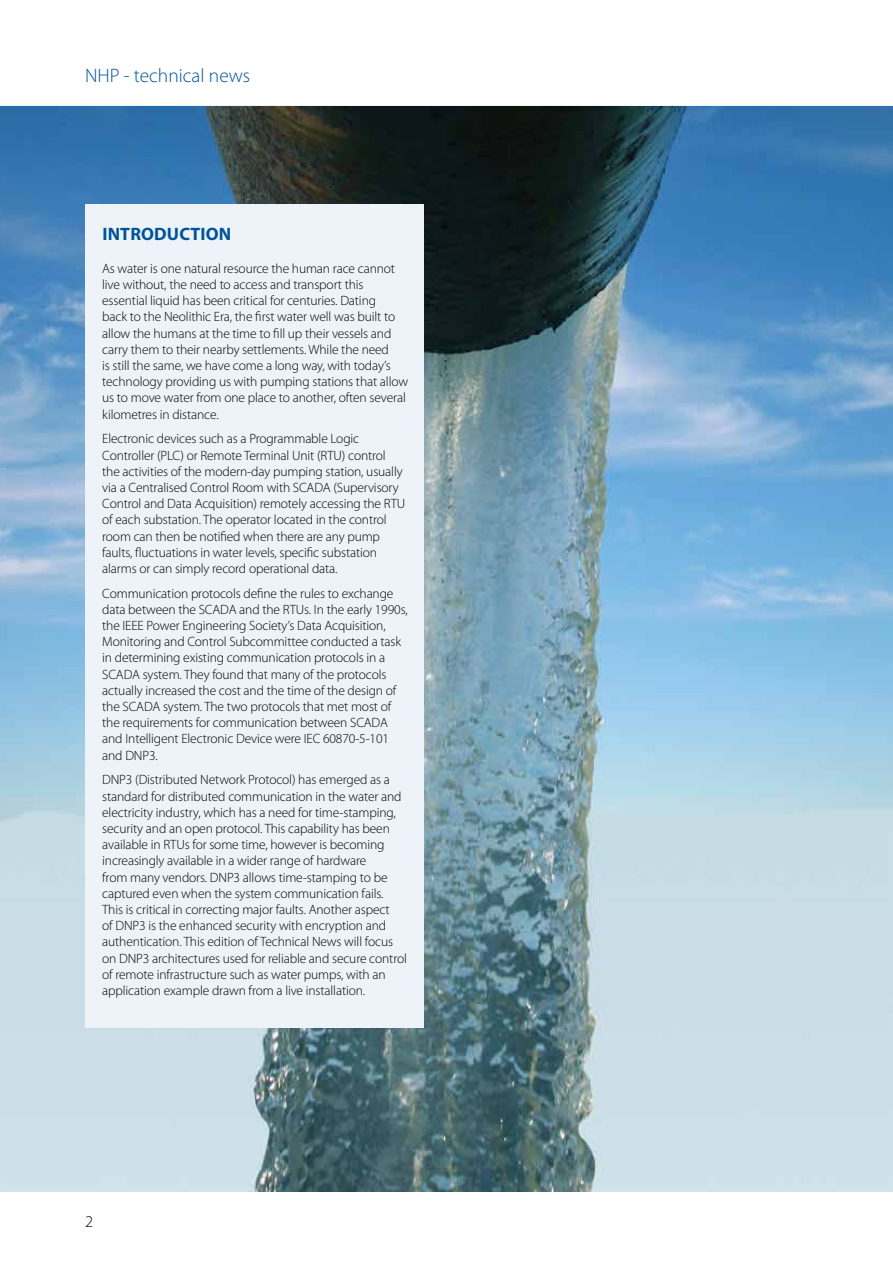
<style>
.page{position:relative;width:893px;height:1263px;background:#fff}
.page>*{position:absolute;margin:0;border:0;box-sizing:border-box;transform-origin:0 0}
.t1{font:300 19.5px "Myriad Pro";color:#00539b}
.t2{font:700 18px "Myriad Pro";letter-spacing:.01em;color:#00539b}
.t3{font:300 16.5px "Myriad Pro";color:#000}
.t4{font:300 13.5px/16.2px "Myriad Pro";letter-spacing:-.01em;color:#000}
</style>
<div class="page">
<hr style="left:0;top:106px;width:893px;height:1px;background:#00539b">
<img style="left:0;top:107px;width:893px;height:1084px">
<div style="left:85px;top:204px;width:339px;height:823px;background:#edf3f8"></div>
<h1 class="t1" style="left:85px;top:63px;width:167px">NHP - technical news</h1>
<h2 class="t2" style="left:102px;top:222px;width:130px">INTRODUCTION</h2>
<p class="t4" style="left:102px;top:260px;width:307px">As water is one natural resource the human race cannot live without, the need to access and transport this essential liquid has been critical for centuries. Dating<br>back to the Neolithic Era, the first water well was built to allow the humans at the time to fill up their vessels and carry them to their nearby settlements. While the need<br>is still the same, we have come a long way, with today’s technology providing us with pumping stations that allow us to move water from one place to another, often several kilometres in distance.</p>
<p class="t4" style="left:102px;top:431px;width:305px">Electronic devices such as a Programmable Logic Controller (PLC) or Remote Terminal Unit (RTU) control the activities of the modern-day pumping station, usually via a Centralised Control Room with SCADA (Supervisory Control and Data Acquisition) remotely accessing the RTU of each substation. The operator located in the control room can then be notified when there are any pump faults, fluctuations in water levels, specific substation alarms or can simply record operational data.</p>
<p class="t4" style="left:102px;top:585px;width:307px">Communication protocols define the rules to exchange data between the SCADA and the RTUs. In the early 1990s, the IEEE Power Engineering Society’s Data Acquisition, Monitoring and Control Subcommittee conducted a task in determining existing communication protocols in a SCADA system. They found that many of the protocols actually increased the cost and the time of the design of the SCADA system. The two protocols that met most of the requirements for communication between SCADA and Intelligent Electronic Device were IEC 60870-5-101 and DNP3.</p>
<p class="t4" style="left:102px;top:772px;width:306px">DNP3 (Distributed Network Protocol) has emerged as a standard for distributed communication in the water and electricity industry, which has a need for time-stamping, security and an open protocol. This capability has been available in RTUs for some time, however is becoming increasingly available in a wider range of hardware<br>from many vendors. DNP3 allows time-stamping to be captured even when the system communication fails.<br>This is critical in correcting major faults. Another aspect<br>of DNP3 is the enhanced security with encryption and authentication. This edition of Technical News will focus on DNP3 architectures used for reliable and secure control of remote infrastructure such as water pumps, with an application example drawn from a live installation.</p>
<p class="t3" style="left:85px;top:1211px;width:10px">2</p>
</div>
